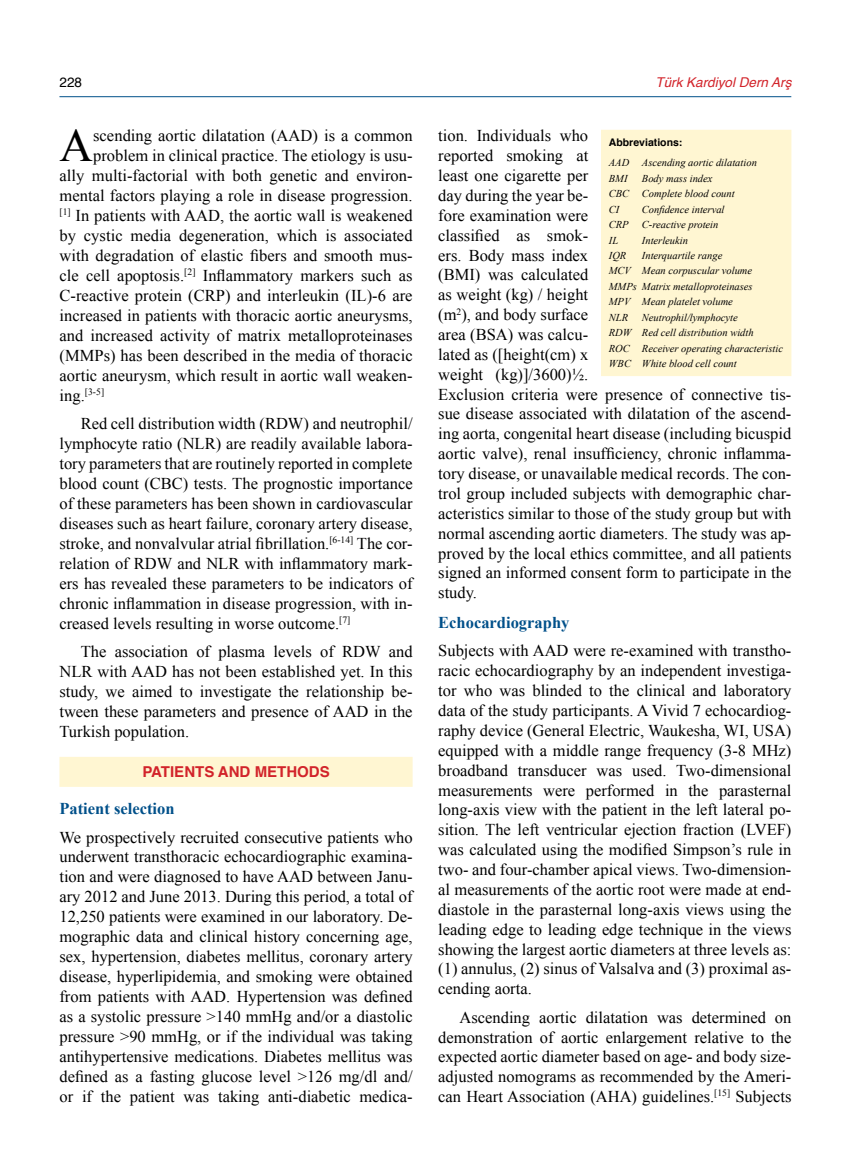
<style>
.page{position:relative;width:851px;height:1170px;background:#fff}
.page>*{position:absolute;margin:0;border:0;box-sizing:border-box;transform-origin:0 0}
.t1{font:46.35px "Times New Roman";color:#000}
.t2{font:16.5px/19.8px "Times New Roman";color:#000;text-align:justify}
.t3{font:700 16.5px "Times New Roman";color:#00508a}
.t4{font:700 15px "Helvetica";color:#d2232a}
.t5{font:italic 13.5px "Helvetica";color:#d2232a}
.t6{font:13.5px "Helvetica";color:#000}
.t7{font:italic 10.5px/15.5px "Times New Roman";color:#000}
.t8{font:700 10.5px "Helvetica";color:#000}
.t9{font:9.6px "Times New Roman";color:#000}
.s1{font-size:16.5px}
</style>
<div class="page">
<div style="left:59px;top:756px;width:353px;height:30px;background:#fff6d2"></div>
<hr style="left:59px;top:96px;width:732px;height:1px;background:#00508a">
<div style="left:601px;top:130px;width:189px;height:245px;background:#fff6d2"></div>
<div style="left:601px;top:130px;width:190px;height:246px;border:2px solid #fff6d2"></div>
<p class="t6" style="left:60px;top:73px;width:24px">228</p>
<p class="t5" style="left:655px;top:71px;width:137px">Türk Kardiyol Dern Arş</p>
<h1 class="t1" style="left:59px;top:114px;width:35px">A</h1>
<p class="t2" style="left:59px;top:125px;width:355px;text-align:right">scending aortic dilatation (AAD) is a common problem in clinical practice. The etiology is usu-<br>ally multi-factorial with both genetic and environ&shy;mental factors playing a role in disease progression. <sup>[1]</sup> In patients with AAD, the aortic wall is weakened by cystic media degeneration, which is associated with degradation of elastic fibers and smooth mus&shy;cle cell apoptosis.<sup>[2]</sup> Inflammatory markers such as C-reactive protein (CRP) and interleukin (IL)-6 are increased in patients with thoracic aortic aneurysms, and increased activity of matrix metalloproteinases (MMPs) has been described in the media of thoracic aortic aneurysm, which result in aortic wall weaken-</p>
<p class="t9" style="left:59px;top:385px;width:46px"><span class="s1">ing.</span>[3-5]</p>
<p class="t2" style="left:59px;top:413px;width:354px;text-indent:21px">Red cell distribution width (RDW) and neutrophil/ lymphocyte ratio (NLR) are readily available labora&shy;tory parameters that are routinely reported in complete blood count (CBC) tests. The prognostic importance of these parameters has been shown in cardiovascular diseases such as heart failure, coronary artery disease, stroke, and nonvalvular atrial fibrillation.<sup>[6-14]</sup> The cor&shy;relation of RDW and NLR with inflammatory mark&shy;ers has revealed these parameters to be indicators of chronic inflammation in disease progression, with in&shy;creased levels resulting in worse outcome.<sup>[7]</sup></p>
<p class="t2" style="left:59px;top:641px;width:354px;text-indent:21px">The association of plasma levels of RDW and NLR with AAD has not been established yet. In this study, we aimed to investigate the relationship be&shy;tween these parameters and presence of AAD in the Turkish population.</p>
<p class="t4" style="left:142px;top:761px;width:189px">PATIENTS AND METHODS</p>
<p class="t3" style="left:59px;top:797px;width:117px">Patient selection</p>
<p class="t2" style="left:59px;top:826px;width:354px">We prospectively recruited consecutive patients who underwent transthoracic echocardiographic examina&shy;tion and were diagnosed to have AAD between Janu&shy;ary 2012 and June 2013. During this period, a total of 12,250 patients were examined in our laboratory. De&shy;mographic data and clinical history concerning age, sex, hypertension, diabetes mellitus, coronary artery disease, hyperlipidemia, and smoking were obtained from patients with AAD. Hypertension was defined as a systolic pressure &gt;140 mmHg and/or a diastolic pressure &gt;90 mmHg, or if the individual was taking antihypertensive medications. Diabetes mellitus was defined as a fasting glucose level &gt;126 mg/dl and/ or if the patient was taking anti-diabetic medica-</p>
<p class="t2" style="left:438px;top:126px;width:354px;text-align:left">tion. Individuals who<br>reported smoking at<br>least one cigarette per<br>day during the year be-<br>fore examination were<br>classified as smok-<br>ers. Body mass index<br>(BMI) was calculated<br>as weight (kg) / height<br>(m<sup>2</sup>), and body surface<br>area (BSA) was calcu-<br>lated as ([height(cm) x<br>weight (kg)]/3600)½.<br>Exclusion criteria were presence of connective tis&shy;sue disease associated with dilatation of the ascend&shy;ing aorta, congenital heart disease (including bicuspid aortic valve), renal insufficiency, chronic inflamma&shy;tory disease, or unavailable medical records. The con&shy;trol group included subjects with demographic char&shy;acteristics similar to those of the study group but with normal ascending aortic diameters. The study was ap&shy;proved by the local ethics committee, and all patients signed an informed consent form to participate in the study.</p>
<p class="t3" style="left:438px;top:611px;width:133px">Echocardiography</p>
<p class="t2" style="left:438px;top:640px;width:354px">Subjects with AAD were re-examined with transtho&shy;racic echocardiography by an independent investiga&shy;tor who was blinded to the clinical and laboratory data of the study participants. A Vivid 7 echocardiog&shy;raphy device (General Electric, Waukesha, WI, USA) equipped with a middle range frequency (3-8 MHz) broadband transducer was used. Two-dimensional measurements were performed in the parasternal long-axis view with the patient in the left lateral po&shy;sition. The left ventricular ejection fraction (LVEF) was calculated using the modified Simpson’s rule in two- and four-chamber apical views. Two-dimension&shy;al measurements of the aortic root were made at end&shy;diastole in the parasternal long-axis views using the leading edge to leading edge technique in the views showing the largest aortic diameters at three levels as: (1) annulus, (2) sinus of Valsalva and (3) proximal as&shy;cending aorta.</p>
<p class="t2" style="left:438px;top:1006px;width:354px;text-indent:21px">Ascending aortic dilatation was determined on demonstration of aortic enlargement relative to the expected aortic diameter based on age- and body size&shy;adjusted nomograms as recommended by the Ameri&shy;can Heart Association (AHA) guidelines.<sup>[15]</sup> Subjects</p>
<p class="t8" style="left:608px;top:135px;width:75px">Abbreviations:</p>
<p class="t7" style="left:608px;top:155px;width:149px">AAD Ascending aortic dilatation<br>BMI</p>
<p class="t7" style="left:608px;top:170px;width:127px;text-indent:33px">Body mass index<br>CBC Complete blood count<br>CI</p>
<p class="t7" style="left:641px;top:201px;width:84px">Confidence interval</p>
<p class="t7" style="left:608px;top:216px;width:21px">CRP</p>
<p class="t7" style="left:641px;top:216px;width:78px">C-reactive protein</p>
<p class="t7" style="left:608px;top:232px;width:11px">IL</p>
<p class="t7" style="left:641px;top:232px;width:48px">Interleukin</p>
<p class="t7" style="left:608px;top:247px;width:19px">IQR</p>
<p class="t7" style="left:608px;top:247px;width:145px;text-indent:33px">Interquartile range<br>MCV Mean corpuscular volume<br>MMPs Matrix metalloproteinases<br>MPV Mean platelet volume<br>NLR</p>
<p class="t7" style="left:608px;top:309px;width:176px;text-indent:33px">Neutrophil/lymphocyte<br>RDW Red cell distribution width<br>ROC Receiver operating characteristic<br>WBC White blood cell count</p>
</div>
